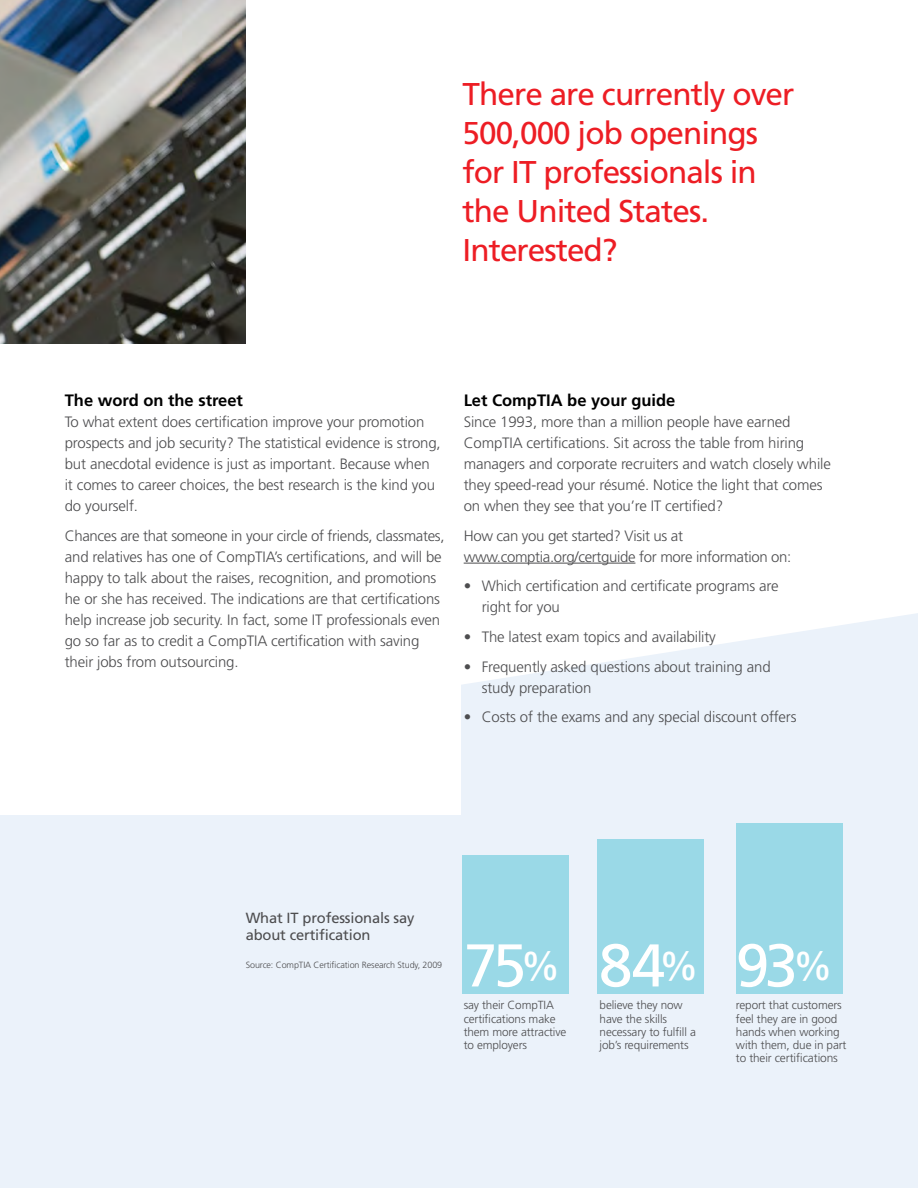
<style>
.page{position:relative;width:918px;height:1188px;background:#fff}
.page>*{position:absolute;margin:0;border:0;box-sizing:border-box;transform-origin:0 0}
.t1{font:60.3px "Frutiger";color:#fff}
.t2{font:31.5px/39px "Frutiger";letter-spacing:-.03em;color:#ed1d24}
.t3{font:700 16.5px "Frutiger";color:#000}
.t4{font:300 15px/21px "Frutiger";letter-spacing:-.01em;color:#4d4d4f}
.t5{font:14.7px/16.5px "Frutiger";letter-spacing:-.01em;color:#4d4d4f}
.t6{font:300 12px "Frutiger";letter-spacing:-.01em;color:#4d4d4f}
.t7{font:300 11.7px/13.2px "Frutiger";letter-spacing:-.01em;color:#4d4d4f}
.t8{font:300 9px "Frutiger";letter-spacing:-.01em;color:#4d4d4f}
.s1{font-size:40.2px}
.s2{font-size:11.7px}
</style>
<div class="page">
<img style="left:0;top:0;width:246px;height:344px">
<div style="left:0;top:613px;width:918px;height:575px;background:#ebf2fa"></div>
<div style="left:462px;top:855px;width:107px;height:139px;background:#9ad9e7"></div>
<div style="left:597px;top:839px;width:107px;height:155px;background:#9ad9e7"></div>
<div style="left:736px;top:823px;width:107px;height:171px;background:#9ad9e7"></div>
<div style="left:0;top:344px;width:461px;height:471px;background:#fff"></div>
<hr style="left:464px;top:563px;width:171px;height:1px;background:#4d4d4f">
<h2 class="t2" style="left:463px;top:74px;width:333px">There are currently over<br>500,000 job openings for IT professionals in the United States.<br>Interested?</h2>
<p class="t3" style="left:65px;top:391px;width:180px">The word on the street</p>
<p class="t4" style="left:65px;top:411px;width:378px">To what extent does certification improve your promotion prospects and job security? The statistical evidence is strong, but anecdotal evidence is just as important. Because when it comes to career choices, the best research is the kind you do yourself.</p>
<p class="t4" style="left:65px;top:525px;width:381px">Chances are that someone in your circle of friends, classmates, and relatives has one of CompTIA’s certifications, and will be happy to talk about the raises, recognition, and promotions he or she has received. The indications are that certifications help increase job security. In fact, some IT professionals even go so far as to credit a CompTIA certification with saving their jobs from outsourcing.</p>
<p class="t3" style="left:464px;top:391px;width:213px">Let CompTIA be your guide</p>
<p class="t4" style="left:464px;top:411px;width:369px">Since 1993, more than a million people have earned CompTIA certifications. Sit across the table from hiring managers and corporate recruiters and watch closely while they speed-read your résumé. Notice the light that comes on when they see that you’re IT certified?</p>
<p class="t4" style="left:464px;top:525px;width:329px">How can you get started? Visit us at www.comptia.org/certguide for more information on:</p>
<p class="t4" style="left:482px;top:576px;width:298px;text-indent:-18px">• Which certification and certificate programs are right for you</p>
<p class="t4" style="left:464px;top:626px;width:254px">• The latest exam topics and availability</p>
<p class="t4" style="left:482px;top:656px;width:291px;text-indent:-18px">• Frequently asked questions about training and study preparation</p>
<p class="t4" style="left:464px;top:706px;width:334px">• Costs of the exams and any special discount offers</p>
<p class="t5" style="left:246px;top:910px;width:170px">What IT professionals say about certification</p>
<p class="t8" style="left:246px;top:960px;width:198px">Source: CompTIA Certification Research Study, 2009</p>
<h1 class="t1" style="left:464px;top:930px;width:370px">75<span class="s1">%</span> 84<span class="s1">%</span> 93<span class="s1">%</span></h1>
<p class="t7" style="left:464px;top:999px;width:104px">say their CompTIA certifications make them more attractive to employers</p>
<p class="t7" style="left:600px;top:999px;width:98px">believe they now have the skills necessary to fulfill a job’s requirements</p>
<p class="t7" style="left:736px;top:999px;width:112px">report that customers feel they are in good hands when working with them, due in part</p>
<p class="t6" style="left:736px;top:1051px;width:104px"><span class="s2">to their</span> certifications</p>
</div>
